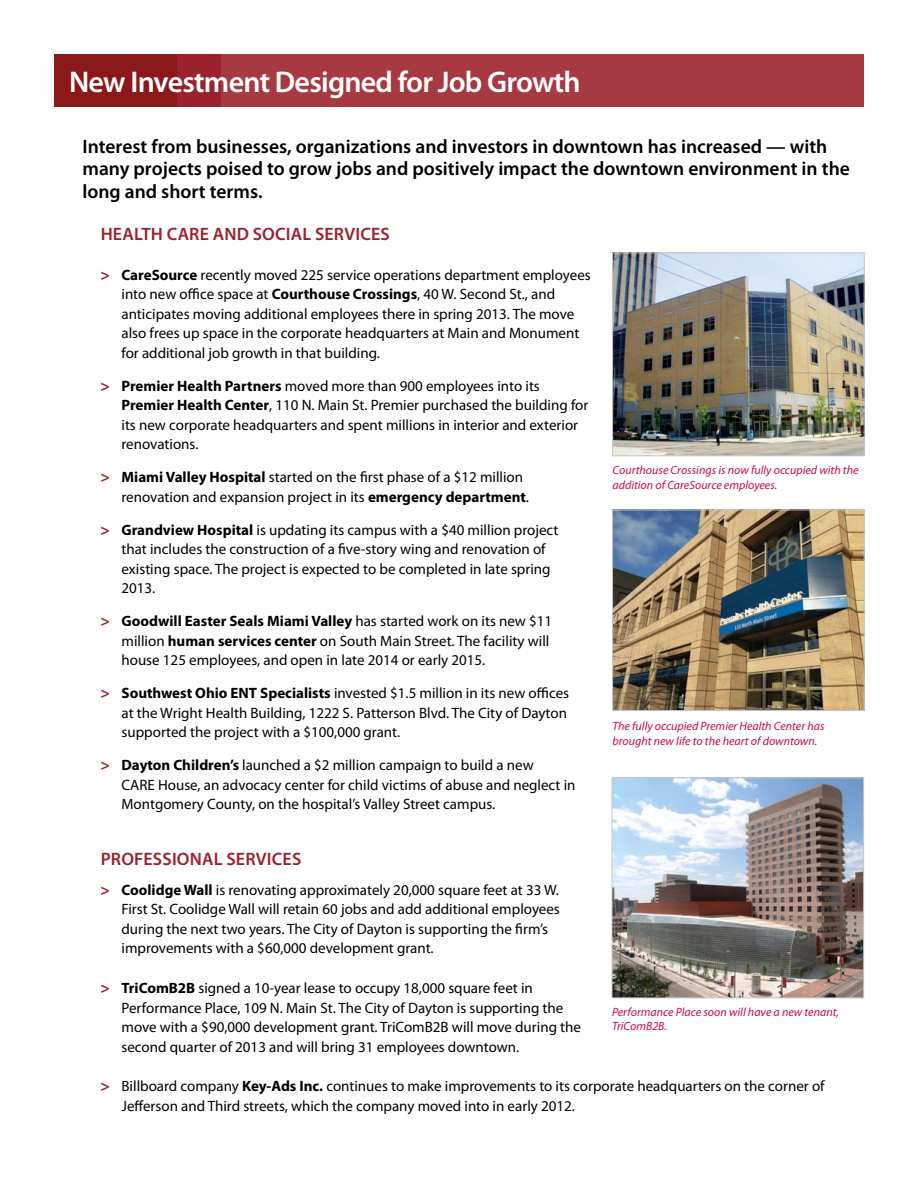
<style>
.page{position:relative;width:918px;height:1188px;background:#fff}
.page>*{position:absolute;margin:0;border:0;box-sizing:border-box;transform-origin:0 0}
.t1{font:600 30px "Myriad Pro";letter-spacing:-.025em;color:#fff}
.t2{font:600 19.5px/22.5px "Myriad Pro";color:#000}
.t3{font:600 18px "Myriad Pro";letter-spacing:.01em;color:#9b212e}
.t4{font:15px/19.5px "Myriad Pro";color:#000}
.t5{font:italic 12px/14.4px "Myriad Pro";color:#c60c46}
.s1{font-weight:700;font-size:15.75px;color:#9b212e}
.s2{font-weight:700}
</style>
<div class="page">
<div style="left:55px;top:54px;width:575px;height:53px;background:#8b181b"></div>
<div style="left:177px;top:54px;width:454px;height:53px;background:#9b212e"></div>
<div style="left:221px;top:54px;width:642px;height:53px;background:#a63942"></div>
<img style="left:614px;top:255px;width:248px;height:199px">
<div style="left:612px;top:253px;width:252px;height:203px;border:1px solid #c7c8ca"></div>
<img style="left:614px;top:512px;width:248px;height:197px">
<div style="left:612px;top:510px;width:252px;height:201px;border:1px solid #c7c8ca"></div>
<img style="left:614px;top:780px;width:248px;height:216px">
<div style="left:612px;top:778px;width:252px;height:220px;border:1px solid #c7c8ca"></div>
<h1 class="t1" style="left:69px;top:62px;width:513px">New Investment Designed for Job Growth</h1>
<h2 class="t2" style="left:82px;top:135px;width:769px">Interest from businesses, organizations and investors in downtown has increased — with many projects poised to grow jobs and positively impact the downtown environment in the long and short terms.</h2>
<p class="t3" style="left:101px;top:222px;width:125px">Health Care and</p>
<p class="t3" style="left:253px;top:222px;width:137px">Social Services</p>
<p class="t4" style="left:122px;top:265px;width:471px;text-indent:-21px"><span class="s1">&gt;</span> <span class="s2">CareSource</span> recently moved 225 service operations department employees into new office space at <span class="s2">Courthouse Crossings</span>, 40 W. Second St., and anticipates moving additional employees there in spring 2013. The move also frees up space in the corporate headquarters at Main and Monument for additional job growth in that building.</p>
<p class="t4" style="left:122px;top:376px;width:468px;text-indent:-21px"><span class="s1">&gt;</span> <span class="s2">Premier Health Partners</span> moved more than 900 employees into its <span class="s2">Premier Health Center</span>, 110 N. Main St. Premier purchased the building for its new corporate headquarters and spent millions in interior and exterior renovations.</p>
<p class="t4" style="left:122px;top:467px;width:409px;text-indent:-21px"><span class="s1">&gt;</span> <span class="s2">Miami Valley Hospital</span> started on the first phase of a $12 million renovation and expansion project in its <span class="s2">emergency department</span>.</p>
<p class="t4" style="left:122px;top:520px;width:439px;text-indent:-21px"><span class="s1">&gt;</span> <span class="s2">Grandview Hospital</span> is updating its campus with a $40 million project that includes the construction of a five-story wing and renovation of existing space. The project is expected to be completed in late spring 2013.</p>
<p class="t4" style="left:122px;top:611px;width:432px;text-indent:-21px"><span class="s1">&gt;</span> <span class="s2">Goodwill Easter Seals Miami Valley</span> has started work on its new $11 million <span class="s2">human services center</span> on South Main Street. The facility will house 125 employees, and open in late 2014 or early 2015.</p>
<p class="t4" style="left:122px;top:683px;width:449px;text-indent:-21px"><span class="s1">&gt;</span> <span class="s2">Southwest Ohio ENT Specialists</span> invested $1.5 million in its new offices at the Wright Health Building, 1222 S. Patterson Blvd. The City of Dayton supported the project with a $100,000 grant.</p>
<p class="t4" style="left:122px;top:755px;width:456px;text-indent:-21px"><span class="s1">&gt;</span> <span class="s2">Dayton Children’s</span> launched a $2 million campaign to build a new<br>CARE House, an advocacy center for child victims of abuse and neglect in<br>Montgomery County, on the hospital’s Valley Street campus.</p>
<p class="t3" style="left:101px;top:847px;width:200px">Professional Services</p>
<p class="t4" style="left:122px;top:880px;width:440px;text-indent:-21px"><span class="s1">&gt;</span> <span class="s2">Coolidge Wall</span> is renovating approximately 20,000 square feet at 33 W.<br>First St. Coolidge Wall will retain 60 jobs and add additional employees during the next two years. The City of Dayton is supporting the firm’s improvements with a $60,000 development grant.</p>
<p class="t4" style="left:122px;top:978px;width:461px;text-indent:-21px"><span class="s1">&gt;</span> <span class="s2">TriComB2B</span> signed a 10-year lease to occupy 18,000 square feet in Performance Place, 109 N. Main St. The City of Dayton is supporting the move with a $90,000 development grant. TriComB2B will move during the second quarter of 2013 and will bring 31 employees downtown.</p>
<p class="t4" style="left:122px;top:1076px;width:705px;text-indent:-21px"><span class="s1">&gt;</span> Billboard company <span class="s2">Key-Ads Inc.</span> continues to make improvements to its corporate headquarters on the corner of<br>Jefferson and Third streets, which the company moved into in early 2012.</p>
<p class="t5" style="left:613px;top:463px;width:247px">Courthouse Crossings is now fully occupied with the addition of CareSource employees.</p>
<p class="t5" style="left:613px;top:719px;width:214px">The fully occupied Premier Health Center has brought new life to the heart of downtown.</p>
<p class="t5" style="left:612px;top:1004px;width:229px">Performance Place soon will have a new tenant,<br>TriComB2B.</p>
</div>
